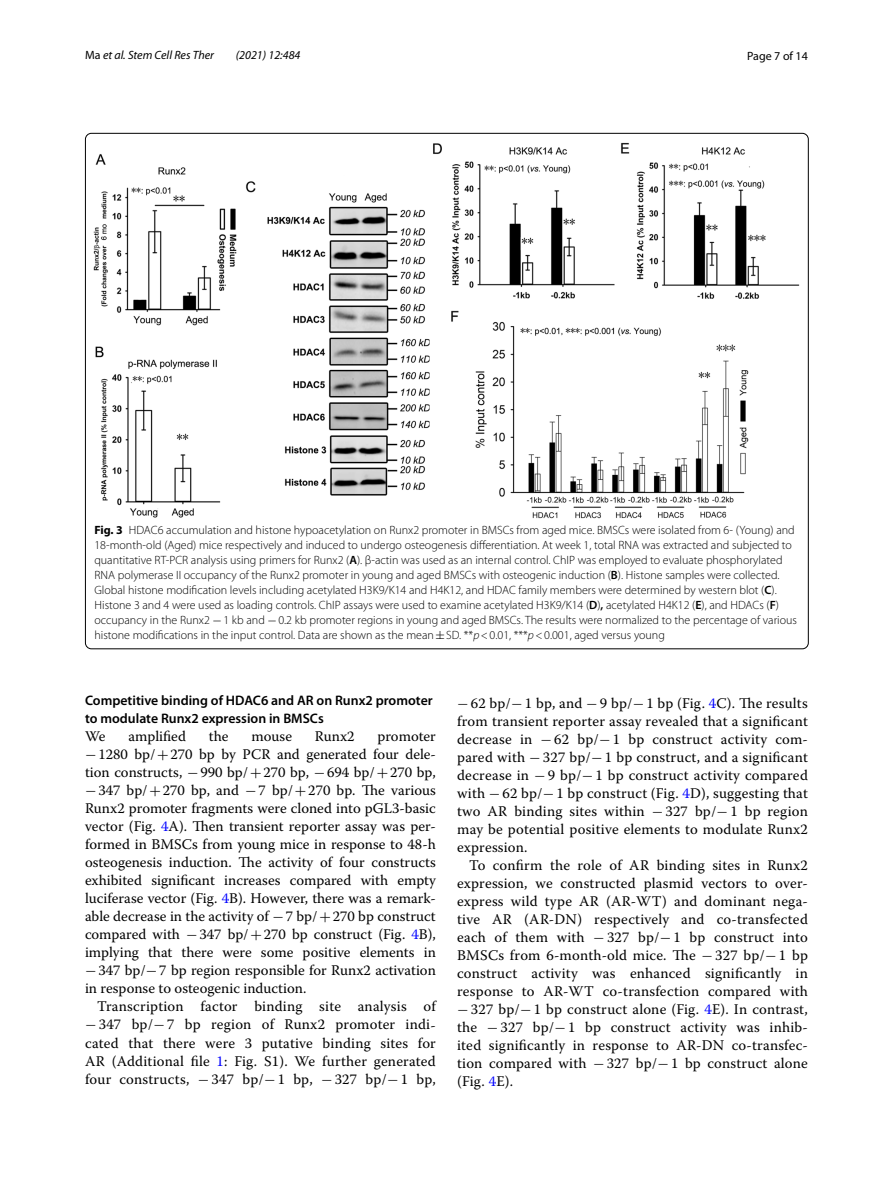
<style>
.page{position:relative;width:893px;height:1187px;background:#fff}
.page>*{position:absolute;margin:0;border:0;box-sizing:border-box;transform-origin:0 0}
.t1{font:14.7px/18px "Warnock Pro";letter-spacing:.015em;color:#000;text-align:justify}
.t2{font:600 13.8px/18px "Myriad Pro";color:#000}
.t3{font:300 12px/15px "Myriad Pro";color:#000}
.t4{font:italic 12px "Myriad Pro";color:#000}
.t5{font:12px "Myriad Pro";color:#000}
.s1{font-style:normal}
.s2{font-weight:700}
.s3{font-weight:600}
.s4{font-family:"MTSY";font-weight:400}
.s5{font-style:italic}
.s6{font-family:"MTSY"}
.s7{color:#00f}
</style>
<div class="page">
<img style="left:94px;top:142px;width:706px;height:376px">
<p class="t4" style="left:85px;top:48px;width:130px"><span class="s1">Ma</span> et al. Stem Cell Res Ther</p>
<p class="t4" style="left:236px;top:48px;width:66px">(2021) 12:484</p>
<p class="t5" style="left:747px;top:48px;width:62px">Page 7 of 14</p>
<p class="t3" style="left:94px;top:522px;width:704px"><span class="s2">Fig. 3</span> HDAC6 accumulation and histone hypoacetylation on Runx2 promoter in BMSCs from aged mice. BMSCs were isolated from 6- (Young) and 18-month-old (Aged) mice respectively and induced to undergo osteogenesis differentiation. At week 1, total RNA was extracted and subjected to quantitative RT-PCR analysis using primers for Runx2 (<span class="s3">A</span>). β-actin was used as an internal control. ChIP was employed to evaluate phosphorylated RNA polymerase II occupancy of the Runx2 promoter in young and aged BMSCs with osteogenic induction (<span class="s3">B</span>). Histone samples were collected.<br>Global histone modification levels including acetylated H3K9/K14 and H4K12, and HDAC family members were determined by western blot (<span class="s3">C</span>).<br>Histone 3 and 4 were used as loading controls. ChIP assays were used to examine acetylated H3K9/K14 (<span class="s3">D</span>)<span class="s3">,</span> acetylated H4K12 (<span class="s3">E</span>), and HDACs (<span class="s3">F</span>) occupancy in the Runx2 <span class="s4">−</span>1 kb and <span class="s4">−</span>0.2 kb promoter regions in young and aged BMSCs. The results were normalized to the percentage of various histone modifications in the input control. Data are shown as the mean<span class="s4">±</span>SD. **<span class="s5">p</span>&lt;0.01, ***<span class="s5">p</span>&lt;0.001, aged versus young</p>
<p class="t2" style="left:85px;top:691px;width:349px">Competitive binding of HDAC6 and AR on Runx2 promoter to modulate Runx2 expression in BMSCs</p>
<p class="t1" style="left:85px;top:727px;width:22px">We</p>
<p class="t1" style="left:129px;top:727px;width:59px">amplified</p>
<p class="t1" style="left:209px;top:727px;width:21px">the</p>
<p class="t1" style="left:251px;top:727px;width:42px">mouse</p>
<p class="t1" style="left:315px;top:727px;width:41px">Runx2</p>
<p class="t1" style="left:85px;top:727px;width:352px;text-indent:292px">promoter <span class="s6">−</span>1280 bp/<span class="s6">+</span>270 bp by PCR and generated four dele&shy;tion constructs, <span class="s6">−</span>990 bp/<span class="s6">+</span>270 bp, <span class="s6">−</span>694 bp/<span class="s6">+</span>270 bp, <span class="s6">−</span>347 bp/<span class="s6">+</span>270 bp, and <span class="s6">−</span>7 bp/<span class="s6">+</span>270 bp. The various Runx2 promoter fragments were cloned into pGL3-basic vector (Fig. <span class="s7">4</span>A). Then transient reporter assay was per&shy;formed in BMSCs from young mice in response to 48-h osteogenesis induction. The activity of four constructs exhibited significant increases compared with empty luciferase vector (Fig. <span class="s7">4</span>B). However, there was a remark&shy;able decrease in the activity of <span class="s6">−</span>7 bp/<span class="s6">+</span>270 bp construct compared with <span class="s6">−</span>347 bp/<span class="s6">+</span>270 bp construct (Fig. <span class="s7">4</span>B), implying that there were some positive elements in <span class="s6">−</span>347 bp/<span class="s6">−</span>7 bp region responsible for Runx2 activation in response to osteogenic induction.</p>
<p class="t1" style="left:85px;top:997px;width:352px;text-indent:12px">Transcription factor binding site analysis of <span class="s6">−</span>347 bp/<span class="s6">−</span>7 bp region of Runx2 promoter indi&shy;cated that there were 3 putative binding sites for AR (Additional file <span class="s7">1</span>: Fig. S1). We further generated four constructs, <span class="s6">−</span>347 bp/<span class="s6">−</span>1 bp, <span class="s6">−</span>327 bp/<span class="s6">−</span>1 bp,</p>
<p class="t1" style="left:457px;top:693px;width:352px"><span class="s6">−</span>62 bp/<span class="s6">−</span>1 bp, and <span class="s6">−</span>9 bp/<span class="s6">−</span>1 bp (Fig. <span class="s7">4</span>C). The results from transient reporter assay revealed that a significant decrease in <span class="s6">−</span>62 bp/<span class="s6">−</span>1 bp construct activity com&shy;pared with <span class="s6">−</span>327 bp/<span class="s6">−</span>1 bp construct, and a significant decrease in <span class="s6">−</span>9 bp/<span class="s6">−</span>1 bp construct activity compared with <span class="s6">−</span>62 bp/<span class="s6">−</span>1 bp construct (Fig. <span class="s7">4</span>D), suggesting that two AR binding sites within <span class="s6">−</span>327 bp/<span class="s6">−</span>1 bp region may be potential positive elements to modulate Runx2 expression.</p>
<p class="t1" style="left:457px;top:855px;width:352px;text-indent:12px">To confirm the role of AR binding sites in Runx2 expression, we constructed plasmid vectors to over&shy;express wild type AR (AR-WT) and dominant nega&shy;tive AR (AR-DN) respectively and co-transfected each of them with <span class="s6">−</span>327 bp/<span class="s6">−</span>1 bp construct into BMSCs from 6-month-old mice. The <span class="s6">−</span>327 bp/<span class="s6">−</span>1 bp construct activity was enhanced significantly in response to AR-WT co-transfection compared with <span class="s6">−</span>327 bp/<span class="s6">−</span>1 bp construct alone (Fig. <span class="s7">4</span>E). In contrast, the <span class="s6">−</span>327 bp/<span class="s6">−</span>1 bp construct activity was inhib&shy;ited significantly in response to AR-DN co-transfec&shy;tion compared with <span class="s6">−</span>327 bp/<span class="s6">−</span>1 bp construct alone (Fig. <span class="s7">4</span>E).</p>
</div>
